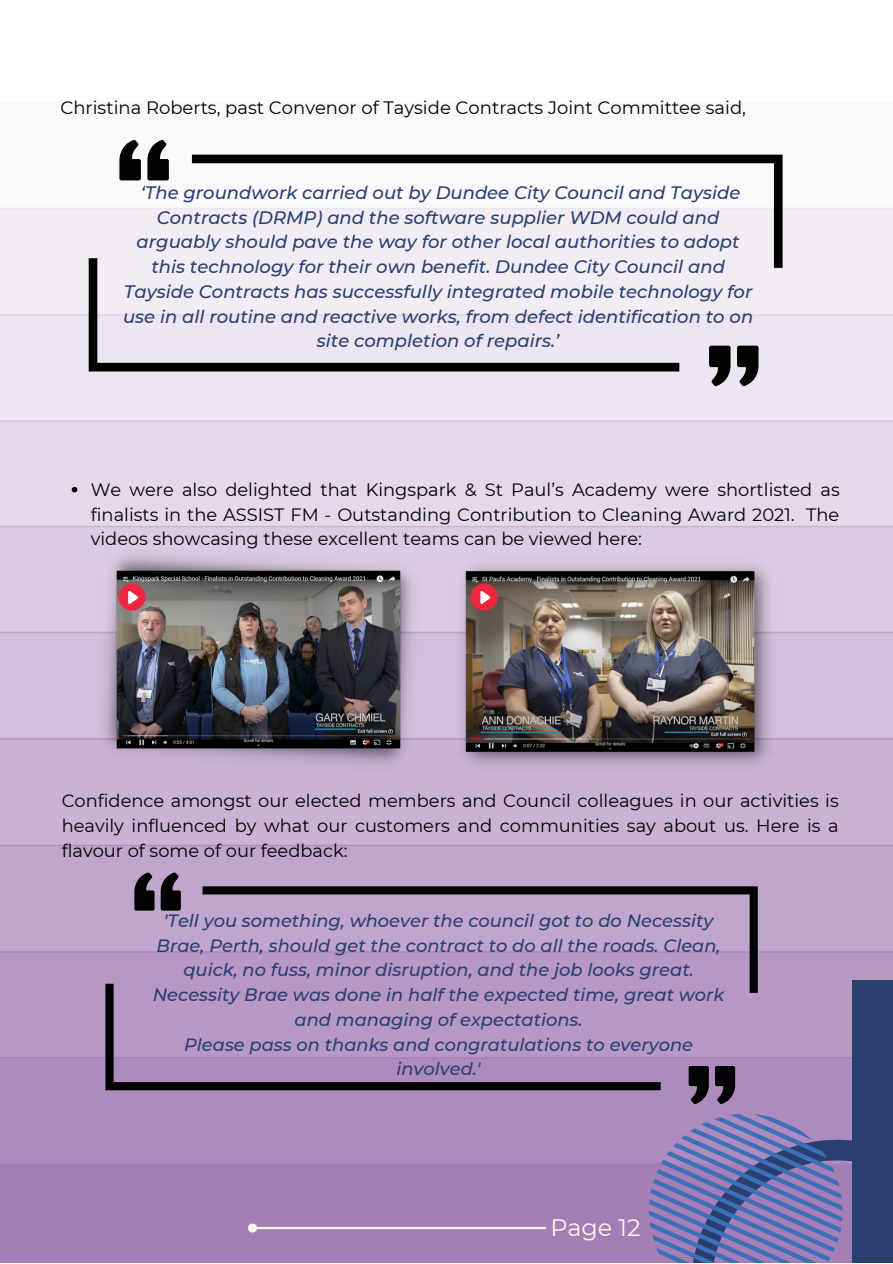
<style>
.page{position:relative;width:893px;height:1264px;background:#fff}
.page>*{position:absolute;margin:0;border:0;box-sizing:border-box;transform-origin:0 0}
.t1{font:23.85px "Montserrat";color:#fff7e7}
.t2{font:italic 500 18px/24.8px "Montserrat";color:#293f70;text-align:center}
.t3{font:18px "Montserrat";color:#000}
.t4{font:17.85px/24.8px "Montserrat";color:#000;text-align:justify}
.t5{font:italic 500 17.85px/24.8px "Montserrat";color:#293f70;text-align:center}
</style>
<div class="page">
<img style="left:0;top:139px;width:892px;height:1123px">
<div style="left:852px;top:980px;width:40px;height:282px;background:#293f70"></div>
<img style="left:94px;top:548px;width:327px;height:226px">
<div style="left:118px;top:583px;width:27px;height:27px;background:#ee273f;border-radius:50%"></div>
<svg style="left:128px;top:591px;width:10px;height:13px"></svg>
<svg style="left:72px;top:487px;width:5px;height:5px"></svg>
<img style="left:443px;top:546px;width:341px;height:223px">
<div style="left:470px;top:583px;width:27px;height:27px;background:#ee273f;border-radius:50%"></div>
<svg style="left:480px;top:591px;width:10px;height:13px"></svg>
<hr style="left:256px;top:1226px;width:290px;height:3px;background:#fff7e7">
<svg style="left:246px;top:1221px;width:13px;height:13px"></svg>
<svg style="left:709px;top:345px;width:21px;height:41px"></svg>
<svg style="left:737px;top:345px;width:21px;height:41px"></svg>
<svg style="left:89px;top:258px;width:590px;height:113px;background:#d8d2db"></svg>
<svg style="left:147px;top:140px;width:22px;height:40px"></svg>
<svg style="left:119px;top:140px;width:22px;height:40px"></svg>
<svg style="left:192px;top:155px;width:590px;height:113px;fill:#f2ecf4"></svg>
<svg style="left:648px;top:1065px;width:204px;height:197px;background:#8077af"></svg>
<svg style="left:105px;top:983px;width:555px;height:107px;background:#a386b0"></svg>
<svg style="left:161px;top:872px;width:20px;height:38px"></svg>
<svg style="left:134px;top:872px;width:20px;height:38px"></svg>
<svg style="left:202px;top:886px;width:555px;height:106px;background:#ab91b7"></svg>
<p class="t3" style="left:60px;top:97px;width:687px">Christina Roberts, past Convenor of Tayside Contracts Joint Committee said,</p>
<p class="t2" style="left:123px;top:180px;width:631px">‘The groundwork carried out by Dundee City Council and Tayside Contracts (DRMP) and the software supplier WDM could and arguably should pave the way for other local authorities to adopt this technology for their own benefit. Dundee City Council and Tayside Contracts has successfully integrated mobile technology for use in all routine and reactive works, from defect identification to on site completion of repairs.’</p>
<p class="t4" style="left:91px;top:477px;width:750px">We were also delighted that Kingspark &amp; St Paul’s Academy were shortlisted as finalists in the ASSIST FM - Outstanding Contribution to Cleaning Award 2021. The videos showcasing these excellent teams can be viewed here:</p>
<p class="t4" style="left:62px;top:788px;width:778px">Confidence amongst our elected members and Council colleagues in our activities is heavily influenced by what our customers and communities say about us. Here is a flavour of some of our feedback:</p>
<p class="t5" style="left:153px;top:908px;width:573px">'Tell you something, whoever the council got to do Necessity Brae, Perth, should get the contract to do all the roads. Clean, quick, no fuss, minor disruption, and the job looks great.<br>Necessity Brae was done in half the expected time, great work and managing of expectations.<br>Please pass on thanks and congratulations to everyone involved.'</p>
<h1 class="t1" style="left:550px;top:1212px;width:92px">Page 12</h1>
</div>
